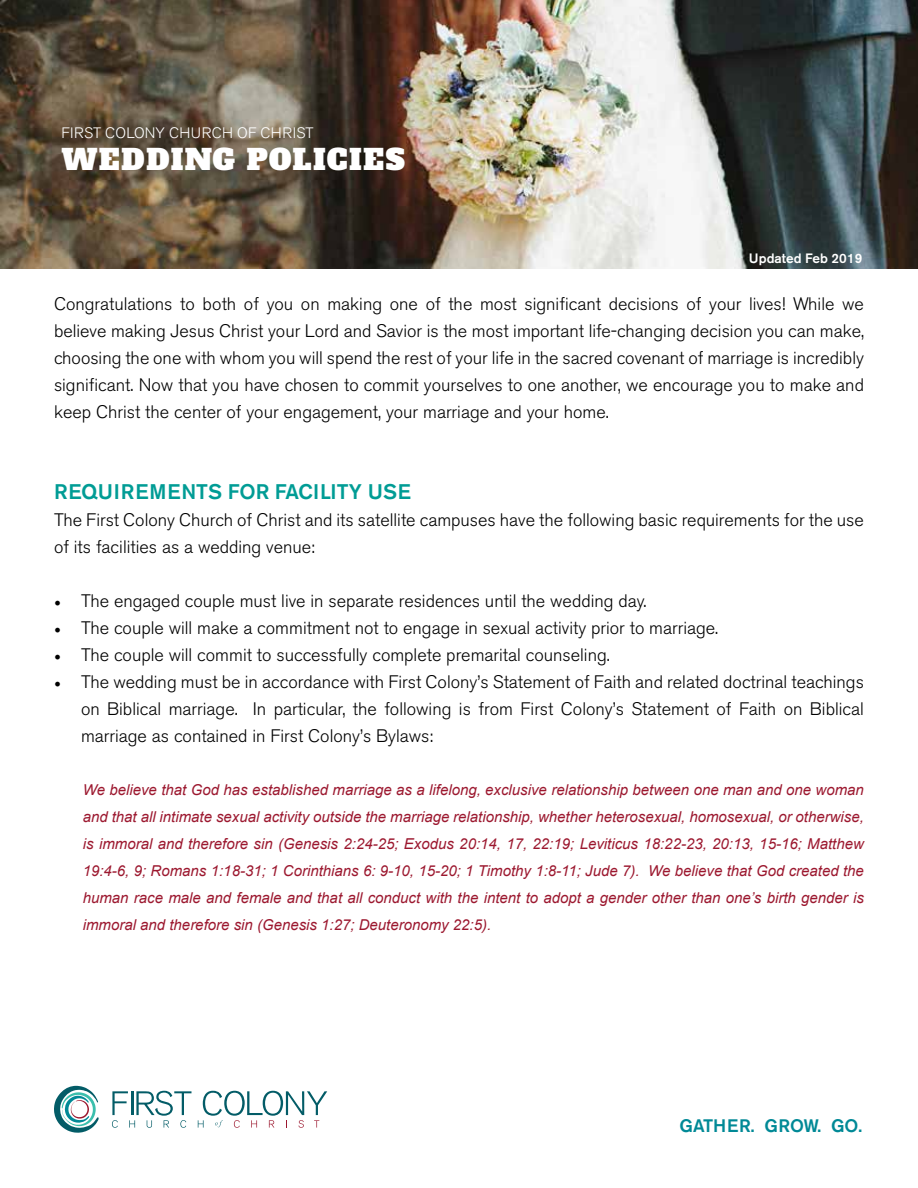
<style>
.page{position:relative;width:918px;height:1188px;background:#fff}
.page>*{position:absolute;margin:0;border:0;box-sizing:border-box;transform-origin:0 0}
.t1{font:28.5px "Alfa Slab One";letter-spacing:.05em;color:#fff}
.t2{font:500 21px "Akzidenz Grotesk BE";color:#009c95}
.t3{font:300 18px/27px "Akzidenz Grotesk BE";color:#000;text-align:justify}
.t4{font:500 18px "Akzidenz Grotesk BE";color:#008996}
.t5{font:italic 15px/27px "Arial";color:#9c182f;text-align:justify}
.t6{font:300 15px "Akzidenz Grotesk BE";letter-spacing:.02em;color:#fff}
.t7{font:500 13.5px "Akzidenz Grotesk BE";color:#fff}
.s1{font-family:"Minion Pro";font-weight:400}
</style>
<div class="page">
<svg style="left:112px;top:1091px;width:79px;height:37px"></svg>
<svg style="left:198px;top:1091px;width:129px;height:37px"></svg>
<svg style="left:54px;top:1086px;width:45px;height:47px"></svg>
<img style="left:0;top:0;width:918px;height:268px">
<p class="t6" style="left:62px;top:124px;width:253px">FIRST COLONY CHURCH OF CHRIST</p>
<h1 class="t1" style="left:62px;top:140px;width:345px">WEDDING POLICIES</h1>
<p class="t7" style="left:749px;top:250px;width:115px">Updated Feb 2019</p>
<p class="t3" style="left:54px;top:291px;width:812px">Congratulations to both of you on making one of the most significant decisions of your lives! While we believe making Jesus Christ your Lord and Savior is the most important life-changing decision you can make, choosing the one with whom you will spend the rest of your life in the sacred covenant of marriage is incredibly significant. Now that you have chosen to commit yourselves to one another, we encourage you to make and keep Christ the center of your engagement, your marriage and your home.</p>
<p class="t2" style="left:54px;top:479px;width:359px">REQUIREMENTS FOR FACILITY USE</p>
<p class="t3" style="left:54px;top:507px;width:811px">The First Colony Church of Christ and its satellite campuses have the following basic requirements for the use of its facilities as a wedding venue:</p>
<p class="t3" style="left:54px;top:588px;width:594px"><span class="s1">•</span> The engaged couple must live in separate residences until the wedding day.</p>
<p class="t3" style="left:54px;top:615px;width:666px"><span class="s1">•</span> The couple will make a commitment not to engage in sexual activity prior to marriage.</p>
<p class="t3" style="left:54px;top:642px;width:557px"><span class="s1">•</span> The couple will commit to successfully complete premarital counseling.</p>
<p class="t3" style="left:81px;top:669px;width:784px;text-indent:-27px"><span class="s1">•</span> The wedding must be in accordance with First Colony’s Statement of Faith and related doctrinal teachings on Biblical marriage. In particular, the following is from First Colony’s Statement of Faith on Biblical marriage as contained in First Colony’s Bylaws:</p>
<p class="t5" style="left:83px;top:776px;width:783px">We believe that God has established marriage as a lifelong, exclusive relationship between one man and one woman and that all intimate sexual activity outside the marriage relationship, whether heterosexual, homosexual, or otherwise, is immoral and therefore sin (Genesis 2:24-25; Exodus 20:14, 17, 22:19; Leviticus 18:22-23, 20:13, 15-16; Matthew 19:4-6, 9; Romans 1:18-31; 1 Corinthians 6: 9-10, 15-20; 1 Timothy 1:8-11; Jude 7). We believe that God created the human race male and female and that all conduct with the intent to adopt a gender other than one’s birth gender is immoral and therefore sin (Genesis 1:27; Deuteronomy 22:5).</p>
<p class="t4" style="left:680px;top:1115px;width:184px">GATHER. GROW. GO.</p>
</div>
